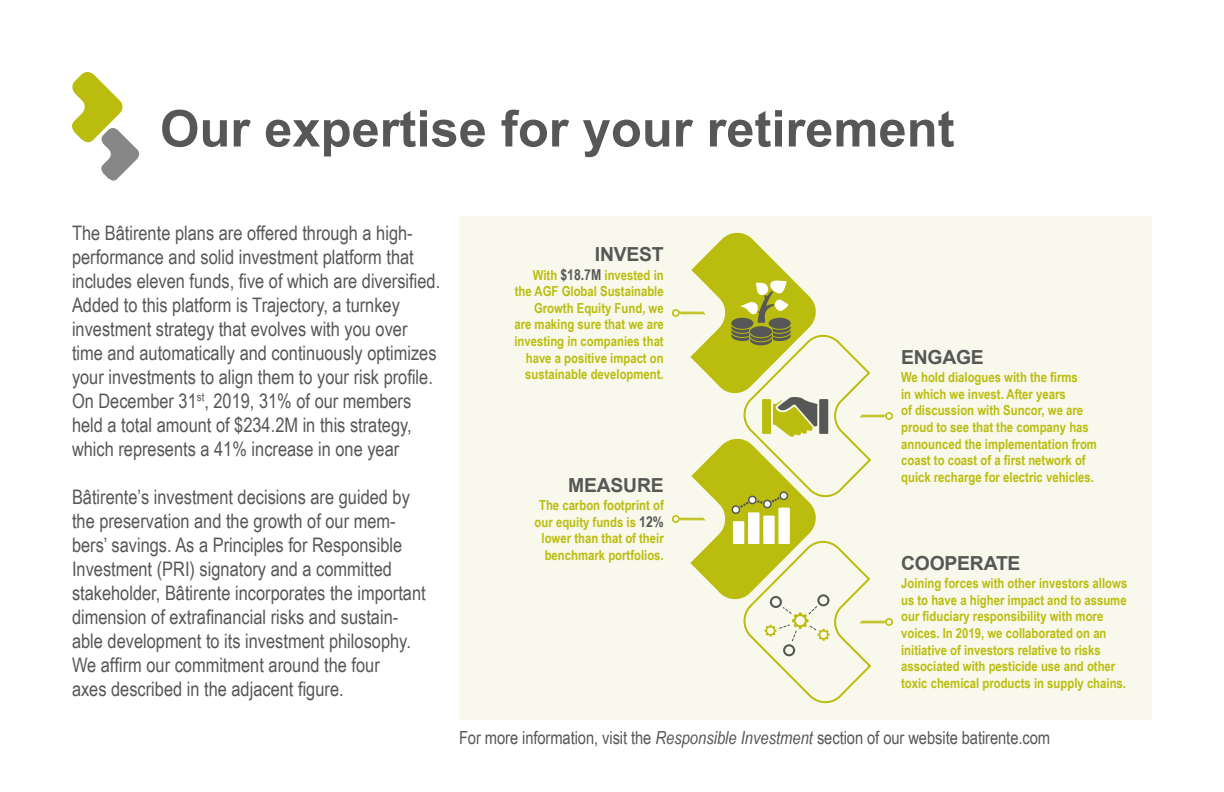
<style>
.page{position:relative;width:1224px;height:792px;background:#fff}
.page>*{position:absolute;margin:0;border:0;box-sizing:border-box;transform-origin:0 0}
.t1{font:700 50.8px "Arial";color:#575756}
.Texte_courant{font:20px/24px "Arial Narrow";color:#575756}
.t2{font:700 19.4px "Arial";letter-spacing:-.01em;color:#575756}
.Texte_courant-2{font:18px "Arial Narrow";letter-spacing:-.005em;color:#575756}
.sous-titre_tx_vert{font:700 13.8px/16.6px "Arial Narrow";color:#babd0d;text-align:right}
.s1{font-size:15px;color:#575756}
.s2{font-style:italic}
</style>
<div class="page">
<div style="left:459px;top:216px;width:693px;height:504px;background:#f9f8ec"></div>
<svg style="left:72px;top:72px;width:68px;height:109px"></svg>
<div style="left:672px;top:515px;width:8px;height:8px;border:2px solid #babd0d;border-radius:50%"></div>
<div style="left:672px;top:309px;width:8px;height:8px;border:2px solid #babd0d;border-radius:50%"></div>
<div style="left:885px;top:412px;width:8px;height:8px;border:2px solid #babd0d;border-radius:50%"></div>
<svg style="left:678px;top:232px;width:209px;height:472px"></svg>
<div style="left:885px;top:618px;width:8px;height:8px;border:2px solid #babd0d;border-radius:50%"></div>
<p class="t1" style="left:160px;top:95px;width:796px">Our expertise for your retirement</p>
<p class="Texte_courant" style="left:72px;top:220px;width:370px">The Bâtirente plans are offered through a high&shy;performance and solid investment platform that includes eleven funds, five of which are diversified.<br>Added to this platform is Trajectory, a turnkey investment strategy that evolves with you over time and automatically and continuously optimizes your investments to align them to your risk profile.<br>On December 31<sup>st</sup>, 2019, 31% of our members held a total amount of $234.2M in this strategy, which represents a 41% increase in one year</p>
<p class="Texte_courant" style="left:72px;top:484px;width:355px">Bâtirente’s investment decisions are guided by the preservation and the growth of our mem&shy;bers’ savings. As a Principles for Responsible Investment (PRI) signatory and a committed stakeholder, Bâtirente incorporates the important dimension of extrafinancial risks and sustain&shy;able development to its investment philosophy.<br>We affirm our commitment around the four<br>axes described in the adjacent figure.</p>
<p class="t2" style="left:595px;top:241px;width:70px">INVEST</p>
<p class="sous-titre_tx_vert" style="left:514px;top:266px;width:151px">With <span class="s1">$18.7M</span> invested in the AGF Global Sustainable<br>Growth Equity Fund, we are making sure that we are investing in companies that have a positive impact on sustainable development.</p>
<p class="t2" style="left:568px;top:473px;width:97px">MEASURE</p>
<p class="sous-titre_tx_vert" style="left:535px;top:496px;width:131px">The carbon footprint of our equity funds is <span class="s1">12% </span>lower than that of their benchmark portfolios.</p>
<p class="t2" style="left:901px;top:345px;width:84px">ENGAGE</p>
<p class="sous-titre_tx_vert" style="left:901px;top:368px;width:197px;text-align:left">We hold dialogues with the firms<br>in which we invest. After years<br>of discussion with Suncor, we are proud to see that the company has announced the implementation from coast to coast of a first network of quick recharge for electric vehicles.</p>
<p class="t2" style="left:901px;top:551px;width:121px">COOPERATE</p>
<p class="sous-titre_tx_vert" style="left:901px;top:574px;width:228px;text-align:left">Joining forces with other investors allows us to have a higher impact and to assume our fiduciary responsibility with more voices. In 2019, we collaborated on an initiative of investors relative to risks associated with pesticide use and other toxic chemical products in supply chains.</p>
<p class="Texte_courant-2" style="left:459px;top:724px;width:593px">For more information, visit the <span class="s2">Responsible Investment</span> section of our website batirente.com</p>
</div>
